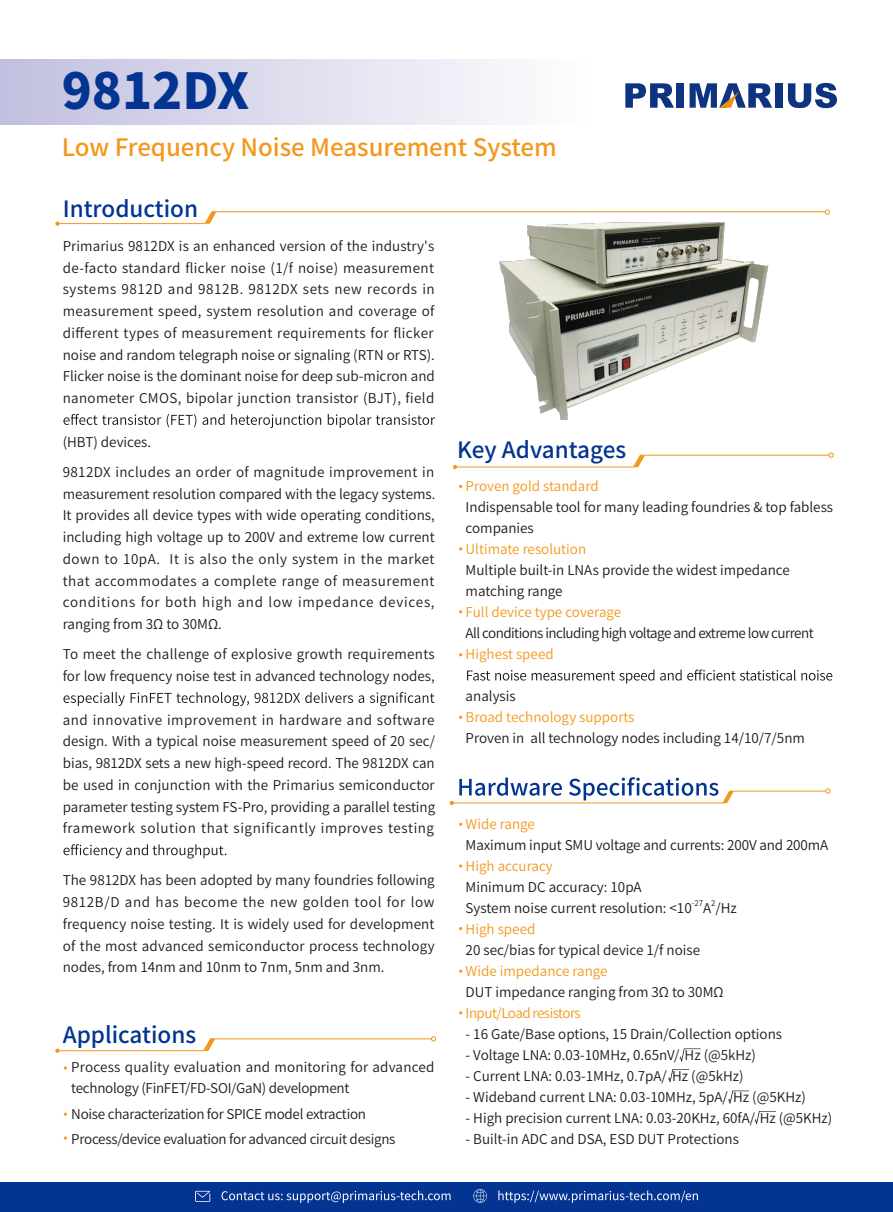
<style>
.page{position:relative;width:893px;height:1212px;background:#fff}
.page>*{position:absolute;margin:0;border:0;box-sizing:border-box;transform-origin:0 0}
.t1{font:800 49.5px "Source Han Sans CN";color:#043491}
.t2{font:500 24px "Source Han Sans CN";color:#f3981c}
.t3{font:500 22.5px "Source Han Sans CN";color:#043491}
.t4{font:13.5px/21.8px "Source Han Sans CN";color:#221815}
.t5{font:13.5px "Source Han Sans CN";color:#f3981c}
.t6{font:13.5px/25.2px "Source Han Sans CN";letter-spacing:-.02em;color:#221815}
.t7{font:13.5px "Source Han Sans CN";letter-spacing:-.04em;color:#221815}
.t8{font:13.5px "Source Han Sans CN";letter-spacing:-.04em;color:#f3981c}
.t9{font:7.8px "Source Han Sans CN";color:#221815}
</style>
<div class="page">
<div style="left:0;top:60px;width:590px;height:64px;background:linear-gradient(to right,#c1bfdf,#fefefe)"></div>
<svg style="left:625px;top:83px;width:49px;height:25px"></svg>
<div style="left:775px;top:83px;width:7px;height:25px;background:#0e3481"></div>
<svg style="left:788px;top:83px;width:49px;height:25px"></svg>
<div style="left:677px;top:83px;width:7px;height:25px;background:#0e3481"></div>
<svg style="left:690px;top:83px;width:82px;height:25px"></svg>
<svg style="left:63px;top:414px;width:372px;height:14px"></svg>
<svg style="left:63px;top:692px;width:371px;height:14px"></svg>
<svg style="left:63px;top:844px;width:163px;height:14px"></svg>
<svg style="left:467px;top:669px;width:365px;height:14px"></svg>
<svg style="left:450px;top:777px;width:380px;height:28px"></svg>
<svg style="left:55px;top:210px;width:775px;height:16px"></svg>
<img style="left:494px;top:218px;width:277px;height:202px">
<svg style="left:55px;top:1036px;width:381px;height:17px"></svg>
<svg style="left:64px;top:1112px;width:3px;height:4px"></svg>
<svg style="left:453px;top:453px;width:380px;height:16px"></svg>
<svg style="left:679px;top:1048px;width:22px;height:13px"></svg>
<svg style="left:668px;top:1069px;width:21px;height:13px"></svg>
<svg style="left:728px;top:1090px;width:21px;height:14px"></svg>
<svg style="left:755px;top:1111px;width:21px;height:13px"></svg>
<div style="left:0;top:1182px;width:893px;height:30px;background:#043491"></div>
<svg style="left:221px;top:1189px;width:477px;height:14px"></svg>
<svg style="left:195px;top:1191px;width:15px;height:11px"></svg>
<h1 class="t1" style="left:62px;top:63px;width:189px">9812DX</h1>
<h2 class="t2" style="left:62px;top:134px;width:496px">Low Frequency Noise Measurement System</h2>
<h3 class="t3" style="left:63px;top:196px;width:137px">Introduction</h3>
<p class="t4" style="left:63px;top:235px;width:374px;text-align:justify">Primarius 9812DX is an enhanced version of the industry's de-facto standard flicker noise (1/f noise) measurement systems 9812D and 9812B. 9812DX sets new records in measurement speed, system resolution and coverage of different types of measurement requirements for flicker noise and random telegraph noise or signaling (RTN or RTS).<br>Flicker noise is the dominant noise for deep sub-micron and nanometer CMOS, bipolar junction transistor (BJT), field</p>
<p class="t4" style="left:63px;top:431px;width:90px">(HBT) devices.</p>
<p class="t4" style="left:63px;top:461px;width:374px;text-align:justify">9812DX includes an order of magnitude improvement in measurement resolution compared with the legacy systems.<br>It provides all device types with wide operating conditions, including high voltage up to 200V and extreme low current down to 10pA. It is also the only system in the market that accommodates a complete range of measurement conditions for both high and low impedance devices, ranging from 3Ω to 30MΩ.</p>
<p class="t4" style="left:63px;top:644px;width:374px">To meet the challenge of explosive growth requirements for low frequency noise test in advanced technology nodes,</p>
<p class="t4" style="left:63px;top:709px;width:374px;text-align:justify">and innovative improvement in hardware and software design. With a typical noise measurement speed of 20 sec/ bias, 9812DX sets a new high-speed record. The 9812DX can be used in conjunction with the Primarius semiconductor parameter testing system FS-Pro, providing a parallel testing framework solution that significantly improves testing</p>
<p class="t4" style="left:63px;top:870px;width:374px;text-align:justify">The 9812DX has been adopted by many foundries following 9812B/D and has become the new golden tool for low frequency noise testing. It is widely used for development of the most advanced semiconductor process technology nodes, from 14nm and 10nm to 7nm, 5nm and 3nm.</p>
<h3 class="t3" style="left:63px;top:1021px;width:135px">Applications</h3>
<p class="t4" style="left:71px;top:1057px;width:365px;line-height:21px">Process quality evaluation and monitoring for advanced technology (FinFET/FD-SOI/GaN) development</p>
<p class="t6" style="left:71px;top:1101px;width:326px">Noise characterization for SPICE model extraction<br>Process/device evaluation for advanced circuit designs</p>
<h3 class="t3" style="left:457px;top:437px;width:171px">Key Advantages</h3>
<p class="t5" style="left:466px;top:479px;width:134px">Proven gold standard</p>
<p class="t4" style="left:466px;top:497px;width:369px;line-height:21px">Indispensable tool for many leading foundries &amp; top fabless companies</p>
<p class="t5" style="left:466px;top:542px;width:122px">Ultimate resolution</p>
<p class="t4" style="left:466px;top:560px;width:326px;line-height:21px">Multiple built-in LNAs provide the widest impedance matching range</p>
<p class="t5" style="left:466px;top:605px;width:157px">Full device type coverage</p>
<p class="t7" style="left:466px;top:626px;width:350px">All conditions including high voltage and extreme low current</p>
<p class="t5" style="left:466px;top:647px;width:90px">Highest speed</p>
<p class="t4" style="left:466px;top:686px;width:52px">analysis</p>
<p class="t5" style="left:466px;top:710px;width:170px">Broad technology supports</p>
<p class="t4" style="left:466px;top:728px;width:341px">Proven in all technology nodes including 14/10/7/5nm</p>
<p class="t5" style="left:466px;top:816px;width:71px">Wide range</p>
<p class="t4" style="left:466px;top:834px;width:364px">Maximum input SMU voltage and currents: 200V and 200mA</p>
<p class="t5" style="left:466px;top:858px;width:89px">High accuracy</p>
<p class="t4" style="left:466px;top:877px;width:228px;line-height:21px">Minimum DC accuracy: 10pA<br>System noise current resolution: &lt;10</p>
<p class="t9" style="left:692px;top:899px;width:13px">-27</p>
<p class="t4" style="left:703px;top:897px;width:35px">A /Hz</p>
<p class="t9" style="left:711px;top:899px;width:6px">2</p>
<p class="t5" style="left:466px;top:921px;width:71px">High speed</p>
<p class="t4" style="left:466px;top:939px;width:236px">20 sec/bias for typical device 1/f noise</p>
<p class="t5" style="left:466px;top:963px;width:144px">Wide impedance range</p>
<p class="t4" style="left:466px;top:981px;width:260px">DUT impedance ranging from 3Ω to 30MΩ</p>
<p class="t8" style="left:466px;top:1005px;width:117px">Input/Load resistors</p>
<p class="t4" style="left:466px;top:1023px;width:318px">- 16 Gate/Base options, 15 Drain/Collection options</p>
<p class="t4" style="left:466px;top:1044px;width:292px">- Voltage LNA: 0.03-10MHz, 0.65nV/ Hz (@5kHz)</p>
<p class="t4" style="left:466px;top:1065px;width:279px">- Current LNA: 0.03-1MHz, 0.7pA/ Hz (@5kHz)</p>
<p class="t4" style="left:466px;top:1086px;width:342px">- Wideband current LNA: 0.03-10MHz, 5pA/ Hz (@5KHz)</p>
<p class="t4" style="left:466px;top:1107px;width:368px">- High precision current LNA: 0.03-20KHz, 60fA/ Hz (@5KHz)</p>
<p class="t4" style="left:466px;top:1128px;width:275px">- Built-in ADC and DSA, ESD DUT Protections</p>
</div>
